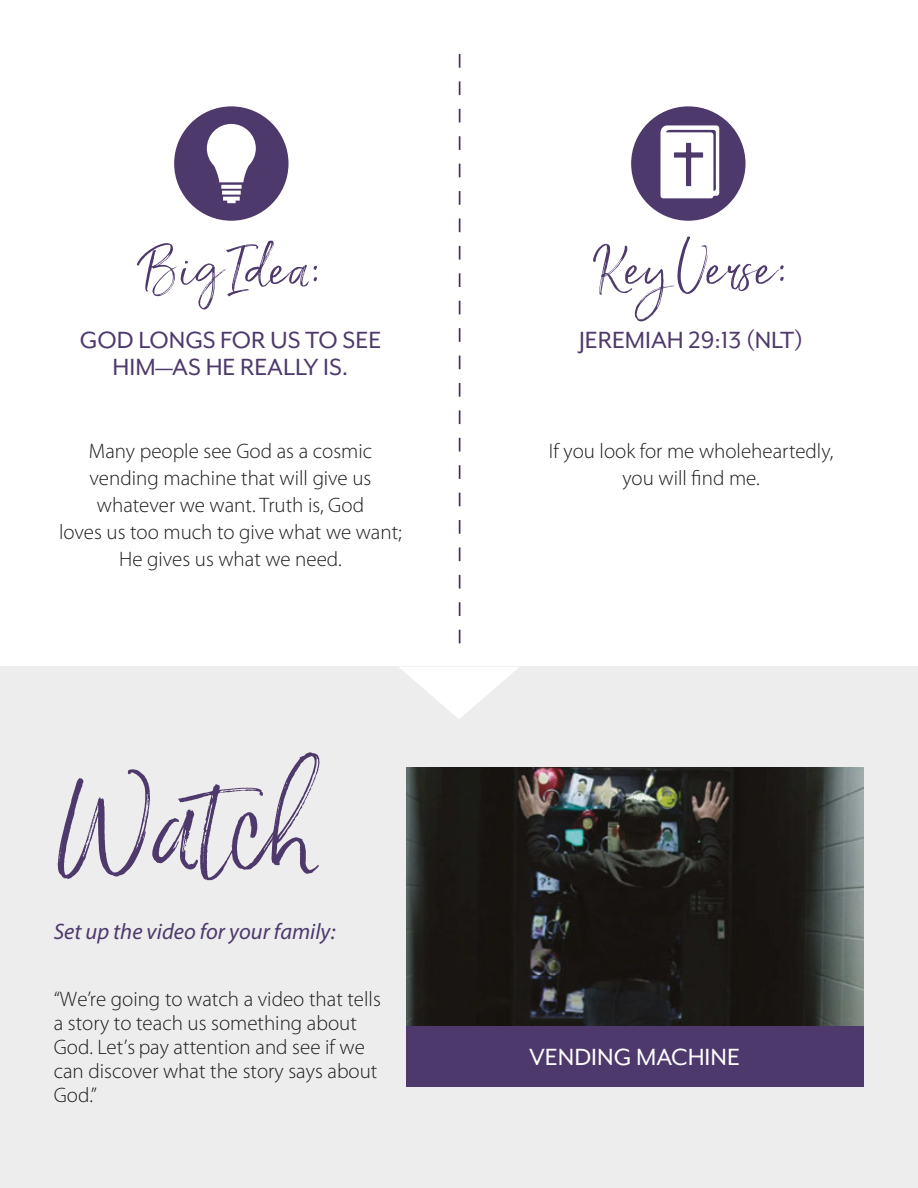
<style>
.page{position:relative;width:918px;height:1188px;background:#fff}
.page>*{position:absolute;margin:0;border:0;box-sizing:border-box;transform-origin:0 0}
.t1{font:119.85px "Saturday Script";color:#4e396c}
.t2{font:54px "Saturday Script Alt 2";color:#4e396c}
.t3{font:27px/27px "Mr Eaves Mod OT";color:#4e396c;text-align:center}
.t4{font:27px "Mr Eaves Mod OT";color:#fff}
.t5{font:italic 22.5px "Myriad Pro";color:#4e396c}
.t6{font:300 21px/24px "Myriad Pro";color:#1d1d1b}
</style>
<div class="page">
<div style="left:0;top:667px;width:918px;height:521px;background:#ededed"></div>
<svg style="left:459px;top:54px;width:1px;height:589px"></svg>
<div style="left:174px;top:106px;width:115px;height:115px;background:#4e396c;border-radius:50%"></div>
<svg style="left:207px;top:124px;width:49px;height:79px"></svg>
<div style="left:631px;top:106px;width:115px;height:115px;background:#4e396c;border-radius:50%"></div>
<svg style="left:661px;top:125px;width:58px;height:73px;background:#e3dfe7"></svg>
<svg style="left:399px;top:667px;width:120px;height:52px"></svg>
<img style="left:406px;top:768px;width:458px;height:259px">
<div style="left:406px;top:1027px;width:458px;height:60px;background:#4d396c"></div>
<svg style="left:137px;top:241px;width:180px;height:68px"></svg>
<p class="t3" style="left:80px;top:327px;width:303px">GOD LONGS FOR US TO SEE<br>HIM—AS HE REALLY IS.</p>
<p class="t6" style="left:89px;top:439px;width:285px">Many people see God as a cosmic</p>
<p class="t6" style="left:90px;top:466px;width:283px">vending machine that will give us</p>
<p class="t6" style="left:97px;top:493px;width:269px">whatever we want. Truth is, God</p>
<p class="t6" style="left:59px;top:520px;width:344px">loves us too much to give what we want;</p>
<p class="t6" style="left:119px;top:547px;width:224px">He gives us what we need.</p>
<h1 class="t1" style="left:54px;top:752px;width:266px">Watch</h1>
<p class="t5" style="left:54px;top:917px;width:283px">Set up the video for your family:</p>
<p class="t6" style="left:54px;top:987px;width:329px">“We’re going to watch a video that tells a story to teach us something about<br>God. Let’s pay attention and see if we can discover what the story says about<br>God.”</p>
<p class="t2" style="left:595px;top:235px;width:195px">Key Verse:</p>
<p class="t3" style="left:579px;top:327px;width:226px">JEREMIAH 29:13 (NLT)</p>
<p class="t6" style="left:549px;top:439px;width:286px">If you look for me wholeheartedly,</p>
<p class="t6" style="left:623px;top:466px;width:139px">you will find me.</p>
<p class="t4" style="left:529px;top:1042px;width:212px">VENDING MACHINE</p>
</div>
